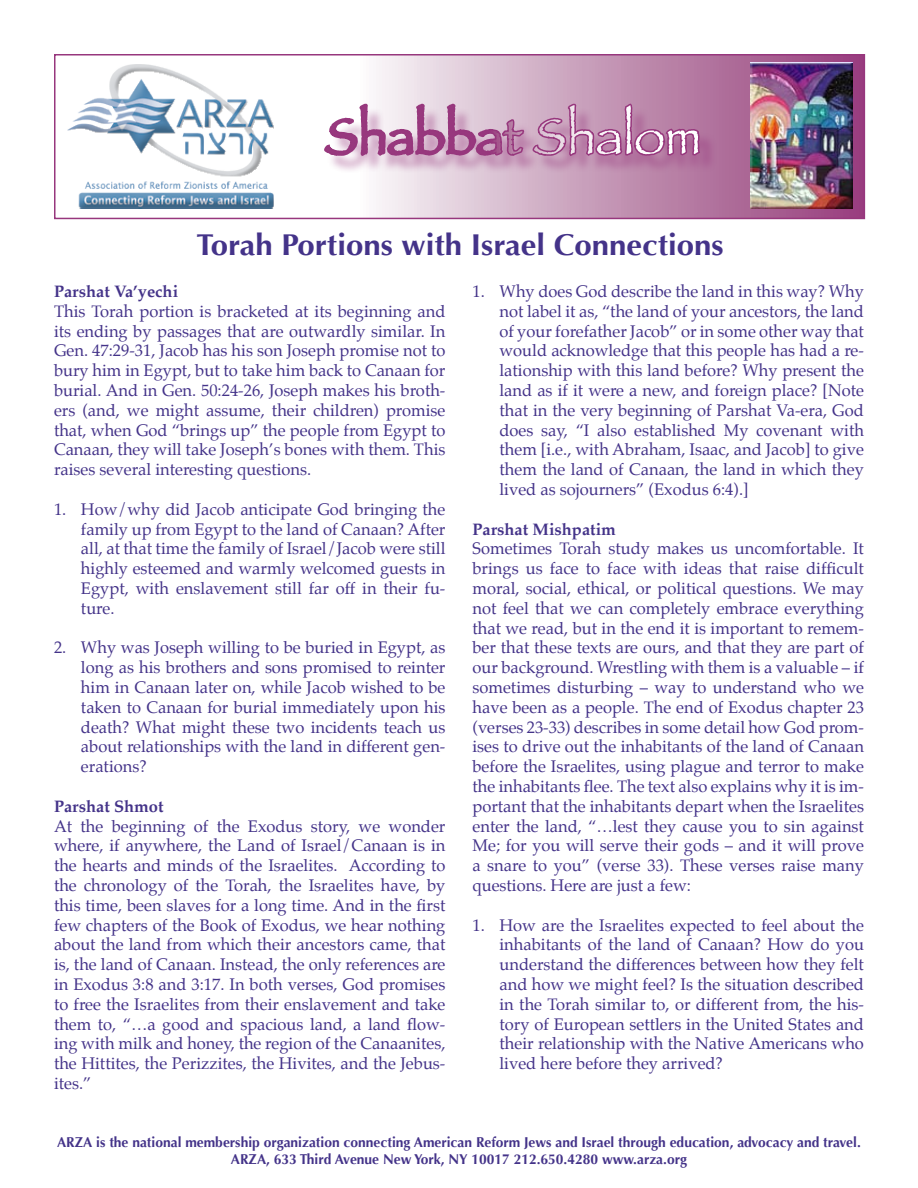
<style>
.page{position:relative;width:918px;height:1188px;background:#fff}
.page>*{position:absolute;margin:0;border:0;box-sizing:border-box;transform-origin:0 0}
.t1{font:51px "Papyrus";color:#fff}
.t2{font:700 30px "Optima";color:#443389;scale:1.04 1}
.t3{font:16.5px/19.8px "Palatino";color:#443389;text-align:justify}
.t4{font:700 16.5px "Palatino";color:#443389}
.t5{font:700 14.25px/17.1px "Optima";color:#443389;text-align:center}
</style>
<div class="page">
<svg style="left:79px;top:57px;width:783px;height:159px"></svg>
<div style="left:54px;top:54px;width:811px;height:165px;border:2px solid #97377d"></div>
<div style="left:749px;top:62px;width:105px;height:147px;background:#97377d;opacity:.75"></div>
<div style="left:67px;top:64px;width:207px;height:144px;background:#fff;opacity:.25"></div>
<div style="left:67px;top:68px;width:207px;height:140px;background:#000;opacity:.25"></div>
<div style="left:327px;top:106px;width:391px;height:67px;background:#97377d;opacity:.5"></div>
<svg style="left:322px;top:54px;width:380px;height:166px;background:#cfa9c4"></svg>
<h1 class="t1" style="left:325px;top:106px;width:377px">Shabbat Shalom</h1>
<h2 class="t2" style="left:197px;top:227px;width:508px">Torah Portions with Israel Connections</h2>
<p class="t4" style="left:54px;top:277px;width:126px">Parshat Va’yechi</p>
<p class="t3" style="left:54px;top:301px;width:393px">This Torah portion is bracketed at its beginning and its ending by passages that are outwardly similar. In Gen. 47:29-31, Jacob has his son Joseph promise not to bury him in Egypt, but to take him back to Canaan for burial. And in Gen. 50:24-26, Joseph makes his broth&shy;ers (and, we might assume, their children) promise that, when God “brings up” the people from Egypt to Canaan, they will take Joseph’s bones with them. This raises several interesting questions.</p>
<p class="t3" style="left:81px;top:499px;width:366px;text-indent:-27px">1. How/why did Jacob anticipate God bringing the family up from Egypt to the land of Canaan? After all, at that time the family of Israel/Jacob were still highly esteemed and warmly welcomed guests in Egypt, with enslavement still far off in their fu&shy;ture.</p>
<p class="t3" style="left:81px;top:638px;width:366px;text-indent:-27px">2. Why was Joseph willing to be buried in Egypt, as long as his brothers and sons promised to reinter him in Canaan later on, while Jacob wished to be taken to Canaan for burial immediately upon his death? What might these two incidents teach us about relationships with the land in different gen&shy;erations?</p>
<p class="t4" style="left:54px;top:792px;width:111px">Parshat Shmot</p>
<p class="t3" style="left:54px;top:816px;width:393px">At the beginning of the Exodus story, we wonder where, if anywhere, the Land of Israel/Canaan is in the hearts and minds of the Israelites. According to the chronology of the Torah, the Israelites have, by this time, been slaves for a long time. And in the first few chapters of the Book of Exodus, we hear nothing about the land from which their ancestors came, that is, the land of Canaan. Instead, the only references are in Exodus 3:8 and 3:17. In both verses, God promises to free the Israelites from their enslavement and take them to, “…a good and spacious land, a land flow&shy;ing with milk and honey, the region of the Canaanites, the Hittites, the Perizzites, the Hivites, and the Jebus&shy;ites.”</p>
<p class="t3" style="left:500px;top:281px;width:366px;text-indent:-27px">1. Why does God describe the land in this way? Why not label it as, “the land of your ancestors, the land of your forefather Jacob” or in some other way that would acknowledge that this people has had a re&shy;lationship with this land before? Why present the land as if it were a new, and foreign place? [Note that in the very beginning of Parshat Va-era, God does say, “I also established My covenant with them [i.e., with Abraham, Isaac, and Jacob] to give them the land of Canaan, the land in which they lived as sojourners” (Exodus 6:4).]</p>
<p class="t4" style="left:473px;top:515px;width:145px">Parshat Mishpatim</p>
<p class="t3" style="left:473px;top:539px;width:393px">Sometimes Torah study makes us uncomfortable. It brings us face to face with ideas that raise difficult moral, social, ethical, or political questions. We may not feel that we can completely embrace everything that we read, but in the end it is important to remem&shy;ber that these texts are ours, and that they are part of our background. Wrestling with them is a valuable – if sometimes disturbing – way to understand who we have been as a people. The end of Exodus chapter 23 (verses 23-33) describes in some detail how God prom&shy;ises to drive out the inhabitants of the land of Canaan before the Israelites, using plague and terror to make the inhabitants flee. The text also explains why it is im&shy;portant that the inhabitants depart when the Israelites enter the land, “…lest they cause you to sin against Me; for you will serve their gods – and it will prove a snare to you” (verse 33). These verses raise many questions. Here are just a few:</p>
<p class="t3" style="left:500px;top:915px;width:366px;text-indent:-27px">1. How are the Israelites expected to feel about the inhabitants of the land of Canaan? How do you understand the differences between how they felt and how we might feel? Is the situation described in the Torah similar to, or different from, the his&shy;tory of European settlers in the United States and their relationship with the Native Americans who lived here before they arrived?</p>
<p class="t5" style="left:57px;top:1134px;width:805px">ARZA is the national membership organization connecting American Reform Jews and Israel through education, advocacy and travel.<br>ARZA, 633 Third Avenue New York, NY 10017 212.650.4280 www.arza.org</p>
</div>
